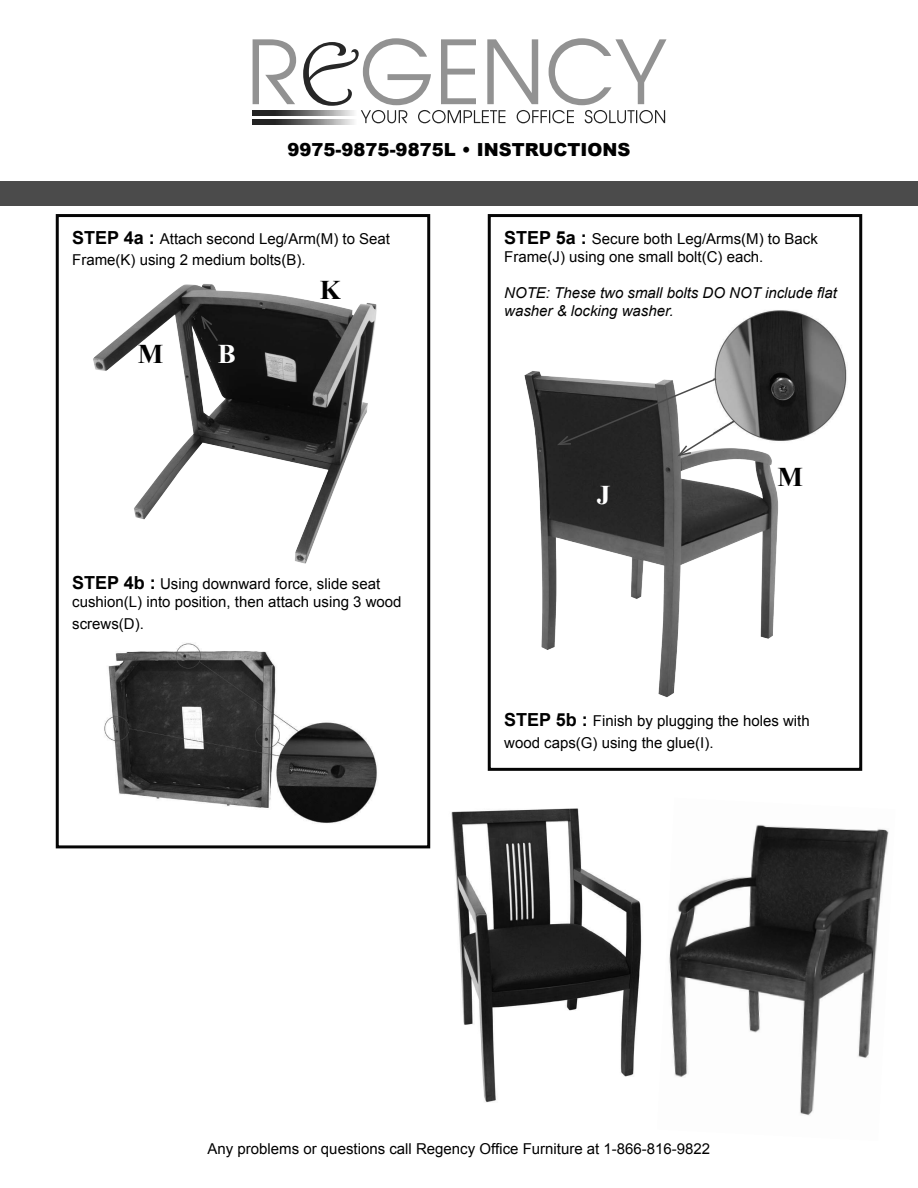
<style>
.page{position:relative;width:918px;height:1188px;background:#fff}
.page>*{position:absolute;margin:0;border:0;box-sizing:border-box;transform-origin:0 0}
.t1{font:700 27px "Times New Roman";color:#000}
.t2{font:700 27px "Times New Roman";color:#fff}
.t3{font:900 18px "Arial";color:#000}
.t4{font:15px/21.6px "Arial";color:#000}
.t5{font:italic 15px/18px "Arial";color:#000}
.s1{font-weight:700;font-size:18px}
</style>
<div class="page">
<svg style="left:253px;top:38px;width:414px;height:85px"></svg>
<svg style="left:253px;top:110px;width:104px;height:6px"></svg>
<svg style="left:253px;top:119px;width:104px;height:6px"></svg>
<div style="left:56px;top:214px;width:374px;height:634px;border:3px solid #050505"></div>
<div style="left:0;top:181px;width:918px;height:25px;background:#4b4b4b"></div>
<img style="left:669px;top:825px;width:220px;height:291px">
<img style="left:93px;top:284px;width:284px;height:280px">
<img style="left:451px;top:808px;width:191px;height:295px">
<svg style="left:200px;top:314px;width:19px;height:29px"></svg>
<div style="left:488px;top:214px;width:374px;height:557px;border:3px solid #050505"></div>
<img style="left:104px;top:643px;width:273px;height:181px">
<img style="left:488px;top:364px;width:290px;height:338px">
<img style="left:713px;top:310px;width:134px;height:134px">
<svg style="left:555px;top:377px;width:181px;height:81px"></svg>
<p class="t3" style="left:288px;top:136px;width:344px">9975-9875-9875L • INSTRUCTIONS</p>
<p class="t4" style="left:72px;top:228px;width:319px"><span class="s1">STEP 4a :</span> Attach second Leg/Arm(M) to Seat<br>Frame(K) using 2 medium bolts(B).</p>
<h1 class="t1" style="left:138px;top:336px;width:27px">M</h1>
<h1 class="t2" style="left:218px;top:336px;width:20px">B</h1>
<h1 class="t1" style="left:320px;top:272px;width:23px">K</h1>
<p class="t4" style="left:72px;top:575px;width:331px;line-height:18px"><span class="s1">STEP 4b :</span> Using downward force, slide seat cushion(L) into position, then attach using 3 wood</p>
<p class="t4" style="left:72px;top:613px;width:73px">screws(D).</p>
<p class="t4" style="left:504px;top:230px;width:315px;line-height:18px"><span class="s1">STEP 5a :</span> Secure both Leg/Arms(M) to Back<br>Frame(J) using one small bolt(C) each.</p>
<p class="t5" style="left:504px;top:284px;width:334px">NOTE: These two small bolts DO NOT include flat washer &amp; locking washer.</p>
<h1 class="t2" style="left:597px;top:476px;width:15px">J</h1>
<h1 class="t1" style="left:778px;top:459px;width:27px">M</h1>
<p class="t4" style="left:504px;top:710px;width:307px"><span class="s1">STEP 5b :</span> Finish by plugging the holes with wood caps(G) using the glue(I).</p>
<p class="t4" style="left:208px;top:1138px;width:504px">Any problems or questions call Regency Office Furniture at 1-866-816-9822</p>
</div>
